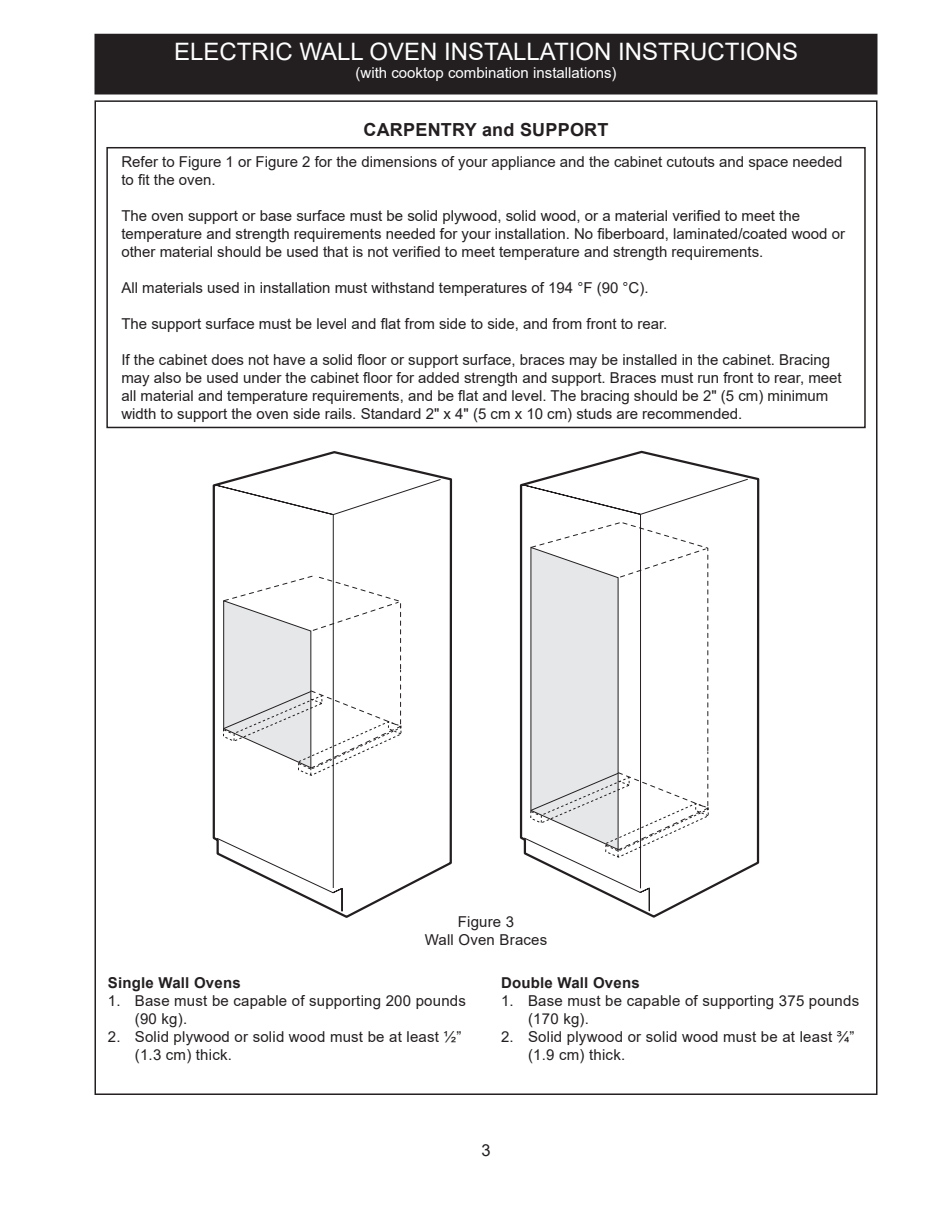
<style>
.page{position:relative;width:945px;height:1215px;background:#fff}
.page>*{position:absolute;margin:0;border:0;box-sizing:border-box;transform-origin:0 0}
.t1{font:24px "Arial";color:#fff}
.t2{font:700 18px "Arial";letter-spacing:.015em;color:#231f20}
.t3{font:16.5px "Arial";color:#231f20}
.t4{font:15px/18px "Arial";color:#231f20}
.t5{font:15px "Arial";color:#fff}
.t6{font:700 15px "Arial";letter-spacing:.015em;color:#231f20}
</style>
<div class="page">
<div style="left:95px;top:34px;width:782px;height:60px;background:#231f20"></div>
<div style="left:106px;top:147px;width:760px;height:281px;border:2px solid #231f20"></div>
<svg style="left:519px;top:451px;width:240px;height:467px"></svg>
<svg style="left:521px;top:484px;width:3px;height:31px"></svg>
<svg style="left:524px;top:479px;width:224px;height:432px"></svg>
<hr style="left:640px;top:514px;width:1px;height:374px;background:#231f20">
<svg style="left:530px;top:521px;width:180px;height:330px"></svg>
<svg style="left:530px;top:546px;width:179px;height:312px"></svg>
<svg style="left:213px;top:451px;width:240px;height:467px"></svg>
<svg style="left:216px;top:479px;width:225px;height:433px"></svg>
<hr style="left:333px;top:514px;width:1px;height:374px;background:#231f20">
<svg style="left:223px;top:574px;width:180px;height:202px"></svg>
<h1 class="t1" style="left:174px;top:35px;width:626px">ELECTRIC WALL OVEN INSTALLATION INSTRUCTIONS</h1>
<p class="t5" style="left:356px;top:62px;width:262px">(with cooktop combination installations)</p>
<p class="t2" style="left:363px;top:117px;width:247px">CARPENTRY and SUPPORT</p>
<p class="t4" style="left:121px;top:153px;width:723px">Refer to Figure 1 or Figure 2 for the dimensions of your appliance and the cabinet cutouts and space needed to fit the oven.</p>
<p class="t4" style="left:121px;top:207px;width:725px">The oven support or base surface must be solid plywood, solid wood, or a material verified to meet the temperature and strength requirements needed for your installation. No fiberboard, laminated/coated wood or other material should be used that is not verified to meet temperature and strength requirements.</p>
<p class="t4" style="left:121px;top:279px;width:529px">All materials used in installation must withstand temperatures of 194 °F (90 °C).</p>
<p class="t4" style="left:121px;top:315px;width:548px">The support surface must be level and flat from side to side, and from front to rear.</p>
<p class="t4" style="left:121px;top:351px;width:722px">If the cabinet does not have a solid floor or support surface, braces may be installed in the cabinet. Bracing may also be used under the cabinet floor for added strength and support. Braces must run front to rear, meet all material and temperature requirements, and be flat and level. The bracing should be 2" (5 cm) minimum width to support the oven side rails. Standard 2" x 4" (5 cm x 10 cm) studs are recommended.</p>
<p class="t4" style="left:425px;top:913px;width:124px;text-align:center">Figure 3<br>Wall Oven Braces</p>
<p class="t6" style="left:108px;top:972px;width:134px">Single Wall Ovens</p>
<p class="t4" style="left:135px;top:991px;width:333px;text-indent:-27px">1. Base must be capable of supporting 200 pounds (90 kg).</p>
<p class="t4" style="left:135px;top:1027px;width:328px;text-indent:-27px">2. Solid plywood or solid wood must be at least ½” (1.3 cm) thick.</p>
<p class="t6" style="left:501px;top:972px;width:140px">Double Wall Ovens</p>
<p class="t4" style="left:528px;top:991px;width:333px;text-indent:-27px">1. Base must be capable of supporting 375 pounds (170 kg).</p>
<p class="t4" style="left:528px;top:1027px;width:328px;text-indent:-27px">2. Solid plywood or solid wood must be at least ¾” (1.9 cm) thick.</p>
<p class="t3" style="left:481px;top:1139px;width:11px">3</p>
</div>
